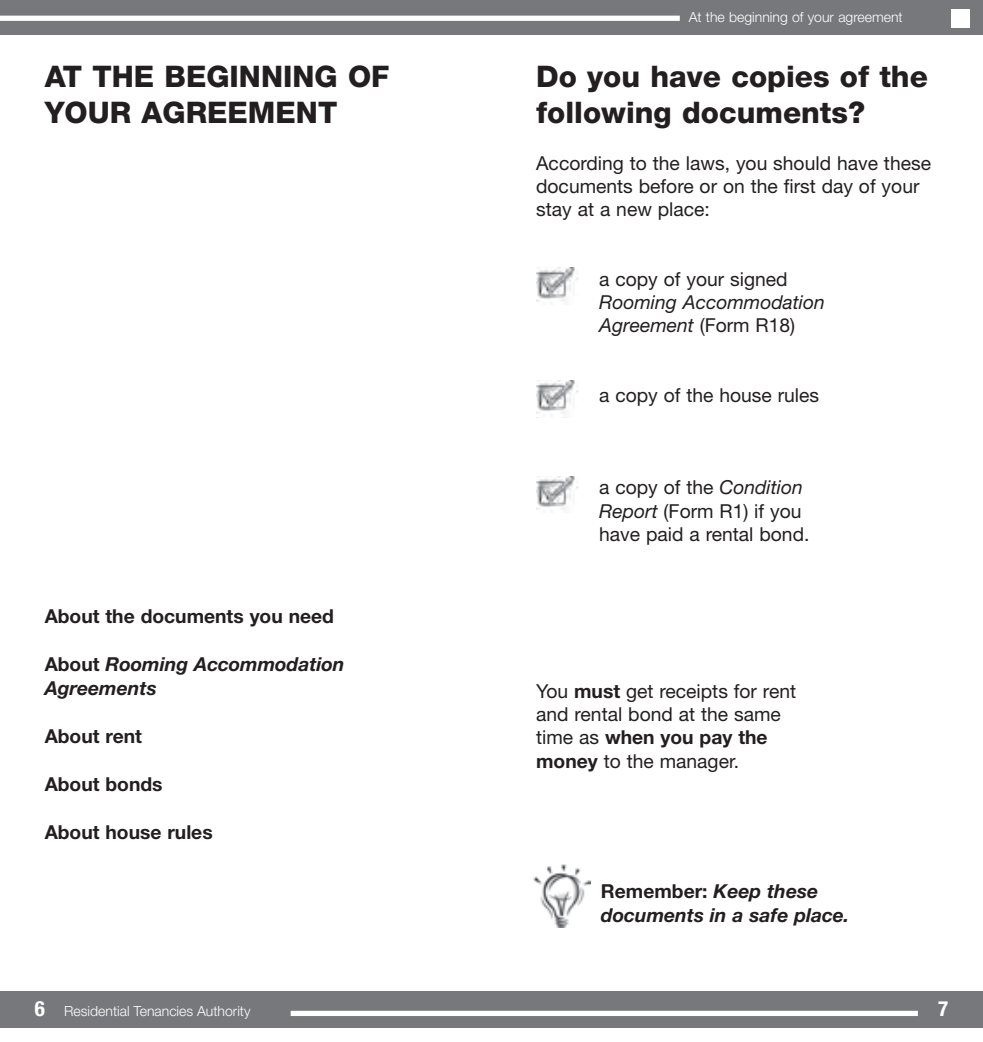
<style>
.page{position:relative;width:983px;height:1042px;background:#fff}
.page>*{position:absolute;margin:0;border:0;box-sizing:border-box;transform-origin:0 0}
.t1{font:800 29.75px/35.9px "Helvetica Neue";color:#231f20}
.t2{font:700 condensed 21px "Helvetica Neue";color:#fff}
.t3{font:19.25px/23.3px "Helvetica Neue";color:#231f20}
.t4{font:italic 700 19.25px/23.3px "Helvetica Neue";color:#231f20}
.t5{font:700 19.25px "Helvetica Neue";color:#231f20}
.t6{font:italic 19.25px/23.3px "Helvetica Neue";color:#231f20}
.t7{font:300 14px "Helvetica Neue";color:#fff}
.s1{font-style:normal}
.s2{font-style:italic}
.s3{font-weight:700}
.s4{font-weight:700;font-stretch:condensed;font-size:21px}
</style>
<div class="page">
<div style="left:0;top:991px;width:982px;height:37px;background:#76787b"></div>
<div style="left:0;top:0;width:982px;height:35px;background:#76787b"></div>
<div style="left:290px;top:1011px;width:627px;height:5px;background:#fff"></div>
<div style="left:950px;top:9px;width:19px;height:19px;background:#fff"></div>
<div style="left:0;top:16px;width:679px;height:5px;background:#fff"></div>
<img style="left:533px;top:864px;width:57px;height:64px">
<img style="left:536px;top:268px;width:42px;height:36px">
<img style="left:536px;top:381px;width:42px;height:36px">
<img style="left:536px;top:476px;width:42px;height:37px">
<h1 class="t1" style="left:45px;top:59px;width:346px">AT THE BEGINNING OF<br>YOUR AGREEMENT</h1>
<p class="t5" style="left:45px;top:604px;width:291px">About the documents you need</p>
<p class="t4" style="left:45px;top:652px;width:301px"><span class="s1">About</span> Rooming Accommodation<br>Agreements</p>
<p class="t5" style="left:45px;top:724px;width:99px">About rent</p>
<p class="t5" style="left:45px;top:772px;width:119px">About bonds</p>
<p class="t5" style="left:45px;top:820px;width:169px">About house rules</p>
<p class="t7" style="left:688px;top:8px;width:215px">At the beginning of your agreement</p>
<h1 class="t1" style="left:536px;top:59px;width:393px">Do you have copies of the following documents?</h1>
<p class="t3" style="left:536px;top:151px;width:396px">According to the laws, you should have these documents before or on the first day of your stay at a new place:</p>
<p class="t3" style="left:599px;top:267px;width:190px">a copy of your signed</p>
<p class="t6" style="left:599px;top:290px;width:227px">Rooming Accommodation<br>Agreement <span class="s1">(Form R18)</span></p>
<p class="t3" style="left:599px;top:383px;width:221px">a copy of the house rules</p>
<p class="t3" style="left:599px;top:476px;width:212px">a copy of the <span class="s2">Condition<br>Report</span> (Form R1) if you have paid a rental bond.</p>
<p class="t3" style="left:536px;top:679px;width:261px">You <span class="s3">must</span> get receipts for rent and rental bond at the same time as <span class="s3">when you pay the money</span> to the manager.</p>
<p class="t4" style="left:601px;top:879px;width:250px"><span class="s1">Remember:</span> Keep these documents in a safe place.</p>
<p class="t7" style="left:35px;top:1002px;width:217px"><span class="s4">6</span> Residential Tenancies Authority</p>
<p class="t2" style="left:938px;top:996px;width:12px">7</p>
</div>
